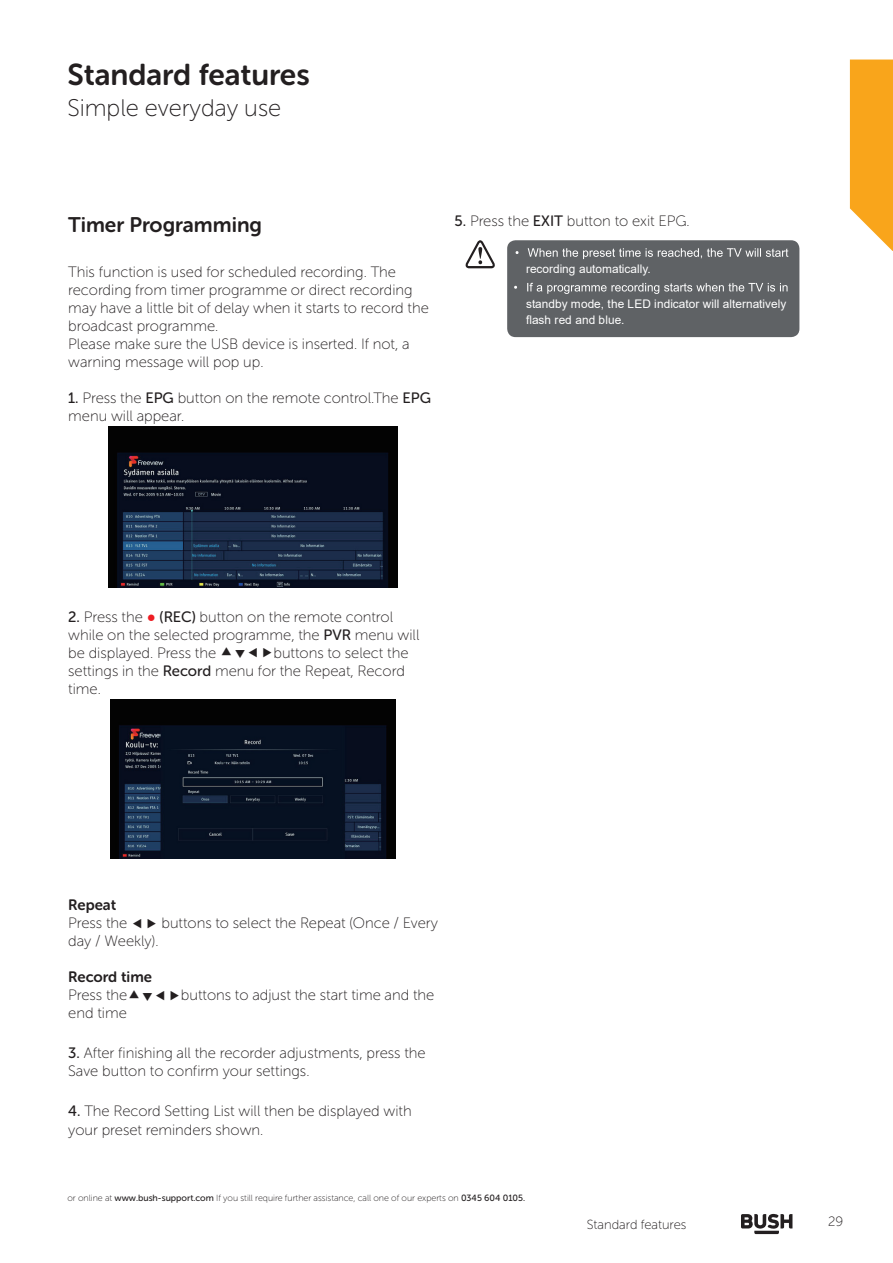
<style>
.page{position:relative;width:893px;height:1263px;background:#fff}
.page>*{position:absolute;margin:0;border:0;box-sizing:border-box;transform-origin:0 0}
.t1{font:30px "Museo Sans Rounded 700";color:#231f20}
.t2{font:24px "Museo Sans Rounded 100";color:#231f20}
.t3{font:21px "Museo Sans Rounded 700";color:#231f20}
.t4{font:15px/18px "Museo Sans Rounded 100";color:#231f20}
.t5{font:15px "Museo Sans Rounded 700";color:#231f20}
.t6{font:13.5px "Museo Sans Rounded 100";color:#231f20}
.t7{font:13.2px "Museo Sans Rounded 100";color:#231f20}
.t8{font:11.85px/16.4px "Arial";color:#fff}
.t9{font:9px "Museo Sans Rounded 100";color:#231f20}
.s1{font-family:"Museo Sans Rounded 500"}
.s2{font-family:"Arial";font-weight:700;color:#ee1d23}
</style>
<div class="page">
<svg style="left:850px;top:60px;width:43px;height:191px;background:#f9ae33"></svg>
<svg style="left:741px;top:1214px;width:51px;height:20px"></svg>
<img style="left:108px;top:426px;width:290px;height:162px">
<img style="left:110px;top:699px;width:286px;height:160px">
<div style="left:507px;top:240px;width:292px;height:97px;background:#5f6265;border-radius:8px"></div>
<svg style="left:516px;top:248px;width:272px;height:11px"></svg>
<svg style="left:514px;top:283px;width:273px;height:11px"></svg>
<svg style="left:465px;top:240px;width:30px;height:28px"></svg>
<h1 class="t1" style="left:67px;top:58px;width:244px">Standard features</h1>
<h2 class="t2" style="left:67px;top:95px;width:215px">Simple everyday use</h2>
<h3 class="t3" style="left:68px;top:213px;width:195px">Timer Programming</h3>
<p class="t4" style="left:68px;top:263px;width:362px">This function is used for scheduled recording. The recording from timer programme or direct recording may have a little bit of delay when it starts to record the broadcast programme.<br>Please make sure the USB device is inserted. If not, a warning message will pop up.</p>
<p class="t4" style="left:68px;top:389px;width:364px"><span class="s1">1.</span> Press the <span class="s1">EPG</span> button on the remote control.The <span class="s1">EPG </span>menu will appear.</p>
<p class="t4" style="left:455px;top:212px;width:237px"><span class="s1">5.</span> Press the <span class="s1">EXIT</span> button to exit EPG.</p>
<p class="t8" style="left:526px;top:261px;width:126px">recording automatically.</p>
<p class="t8" style="left:526px;top:295px;width:262px">standby mode, the LED indicator will alternatively flash red and blue.</p>
<p class="t4" style="left:68px;top:608px;width:353px"><span class="s1">2.</span> Press the <span class="s2">●</span> <span class="s1">(REC)</span> button on the remote control while on the selected programme, the <span class="s1">PVR</span> menu will be displayed. Press the</p>
<p class="t4" style="left:68px;top:644px;width:342px;text-indent:205px">buttons to select the settings in the <span class="s1">Record</span> menu for the Repeat, Record time.</p>
<p class="t5" style="left:68px;top:897px;width:49px">Repeat</p>
<p class="t4" style="left:68px;top:914px;width:61px">Press the</p>
<p class="t4" style="left:161px;top:914px;width:278px">buttons to select the Repeat (Once / Every</p>
<p class="t4" style="left:68px;top:932px;width:92px">day / Weekly).</p>
<p class="t5" style="left:68px;top:969px;width:85px">Record time</p>
<p class="t4" style="left:68px;top:986px;width:61px">Press the</p>
<p class="t4" style="left:181px;top:986px;width:255px">buttons to adjust the start time and the</p>
<p class="t4" style="left:68px;top:1004px;width:60px">end time</p>
<p class="t4" style="left:68px;top:1044px;width:359px"><span class="s1">3.</span> After finishing all the recorder adjustments, press the<br>Save button to confirm your settings.</p>
<p class="t4" style="left:68px;top:1101px;width:345px;line-height:19.5px"><span class="s1">4.</span> The Record Setting List will then be displayed with your preset reminders shown.</p>
<p class="t9" style="left:67px;top:1193px;width:459px">or online at <span class="s1">www.bush-support.com</span> If you still require further assistance, call one of our experts on <span class="s1">0345 604 0105.</span></p>
<p class="t7" style="left:587px;top:1217px;width:101px">Standard features</p>
<p class="t6" style="left:828px;top:1214px;width:17px">29</p>
</div>
